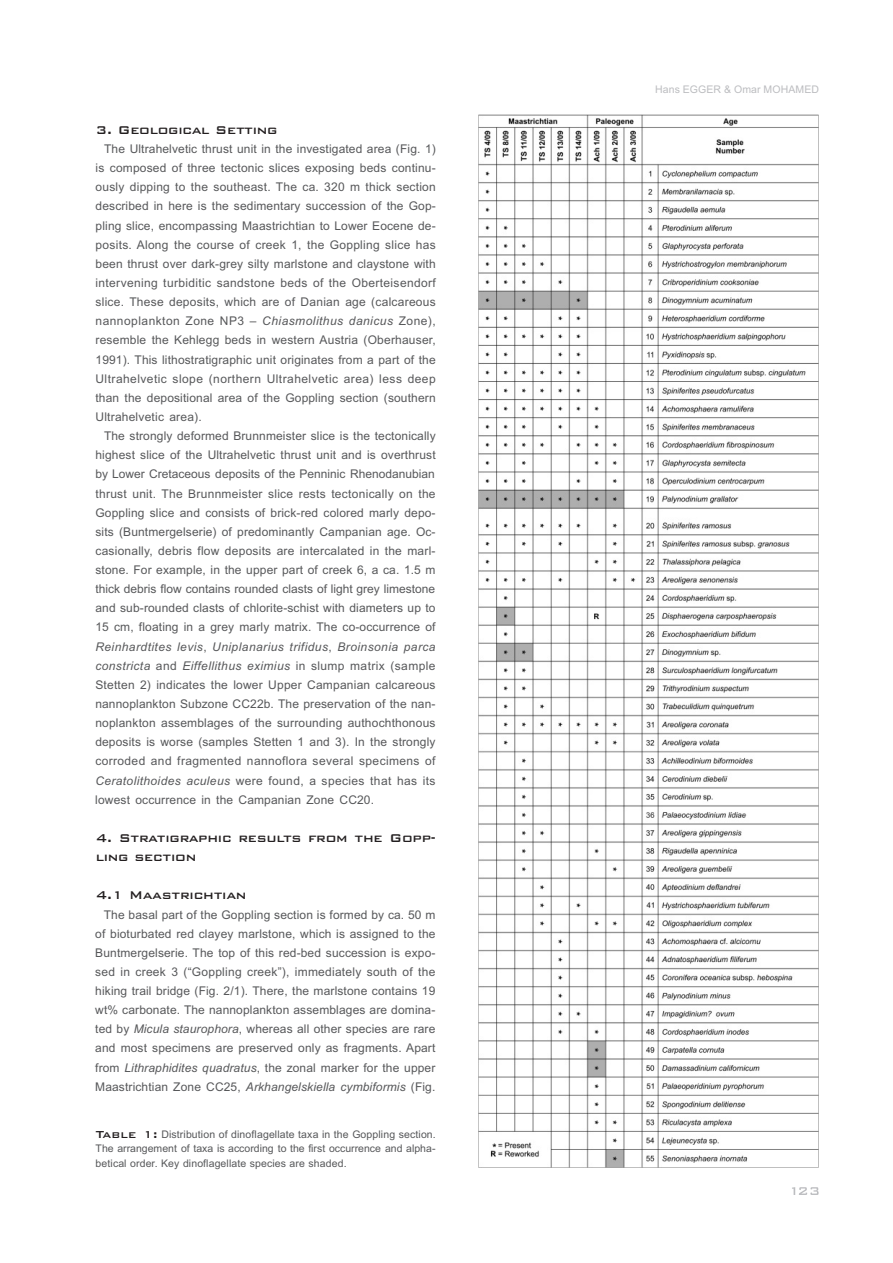
<style>
.page{position:relative;width:893px;height:1263px;background:#fff}
.page>*{position:absolute;margin:0;border:0;box-sizing:border-box;transform-origin:0 0}
.t1{font:500 15px/19.2px "Bank Gothic BT";letter-spacing:-.015em;color:#231f20}
.t2{font:12px/19.2px "Arial";letter-spacing:.01em;color:#57585a;text-align:justify}
.t3{font:10.5px/14.9px "Arial";letter-spacing:.01em;color:#57585a;text-align:justify}
.t4{font:10.5px "Arial";letter-spacing:.01em;color:#bcbdc0}
.s1{font-style:italic}
.s2{font-family:"Bank Gothic BT";font-weight:500;font-size:13.5px;color:#231f20}
</style>
<div class="page">
<img style="left:478px;top:114px;width:341px;height:1054px">
<svg style="left:792px;top:1187px;width:27px;height:8px"></svg>
<p class="t1" style="left:96px;top:120px;width:183px">3. Geological Setting</p>
<p class="t2" style="left:96px;top:140px;width:342px;text-indent:9px">The Ultrahelvetic thrust unit in the investigated area (Fig. 1) is composed of three tectonic slices exposing beds continu&shy;ously dipping to the southeast. The ca. 320 m thick section described in here is the sedimentary succession of the Gop&shy;pling slice, encompassing Maastrichtian to Lower Eocene de&shy;posits. Along the course of creek 1, the Goppling slice has been thrust over dark-grey silty marlstone and claystone with intervening turbiditic sandstone beds of the Oberteisendorf slice. These deposits, which are of Danian age (calcareous nannoplankton Zone NP3 – <span class="s1">Chiasmolithus danicus</span> Zone), resemble the Kehlegg beds in western Austria (Oberhauser, 1991). This lithostratigraphic unit originates from a part of the Ultrahelvetic slope (northern Ultrahelvetic area) less deep than the depositional area of the Goppling section (southern Ultrahelvetic area).</p>
<p class="t2" style="left:95px;top:427px;width:342px;text-indent:9px">The strongly deformed Brunnmeister slice is the tectonically highest slice of the Ultrahelvetic thrust unit and is overthrust by Lower Cretaceous deposits of the Penninic Rhenodanubian thrust unit. The Brunnmeister slice rests tectonically on the Goppling slice and consists of brick-red colored marly depo&shy;sits (Buntmergelserie) of predominantly Campanian age. Oc&shy;casionally, debris flow deposits are intercalated in the marl&shy;stone. For example, in the upper part of creek 6, a ca. 1.5 m thick debris flow contains rounded clasts of light grey limestone and sub-rounded clasts of chlorite-schist with diameters up to 15 cm, floating in a grey marly matrix. The co-occurrence of <span class="s1">Reinhardtites levis</span>, <span class="s1">Uniplanarius trifidus</span>, <span class="s1">Broinsonia parca constricta</span> and <span class="s1">Eiffellithus eximius</span> in slump matrix (sample Stetten 2) indicates the lower Upper Campanian calcareous nannoplankton Subzone CC22b. The preservation of the nan&shy;noplankton assemblages of the surrounding authochthonous deposits is worse (samples Stetten 1 and 3). In the strongly corroded and fragmented nannoflora several specimens of <span class="s1">Ceratolithoides aculeus</span> were found, a species that has its lowest occurrence in the Campanian Zone CC20.</p>
<p class="t1" style="left:96px;top:828px;width:342px">4. Stratigraphic results from the Gopp&shy;ling section</p>
<p class="t1" style="left:96px;top:886px;width:152px">4.1 Maastrichtian</p>
<p class="t2" style="left:95px;top:906px;width:342px;text-indent:9px">The basal part of the Goppling section is formed by ca. 50 m of bioturbated red clayey marlstone, which is assigned to the Buntmergelserie. The top of this red-bed succession is expo&shy;sed in creek 3 (“Goppling creek”), immediately south of the hiking trail bridge (Fig. 2/1). There, the marlstone contains 19 wt% carbonate. The nannoplankton assemblages are domina&shy;ted by <span class="s1">Micula staurophora</span>, whereas all other species are rare and most specimens are preserved only as fragments. Apart from <span class="s1">Lithraphidites quadratus</span>, the zonal marker for the upper Maastrichtian Zone CC25, <span class="s1">Arkhangelskiella cymbiformis</span> (Fig.</p>
<p class="t3" style="left:96px;top:1127px;width:342px"><span class="s2">Table 1:</span> Distribution of dinoflagellate taxa in the Goppling section.<br>The arrangement of taxa is according to the first occurrence and alpha&shy;betical order. Key dinoflagellate species are shaded.</p>
<p class="t4" style="left:655px;top:85px;width:166px">Hans EGGER &amp; Omar MOHAMED</p>
</div>
